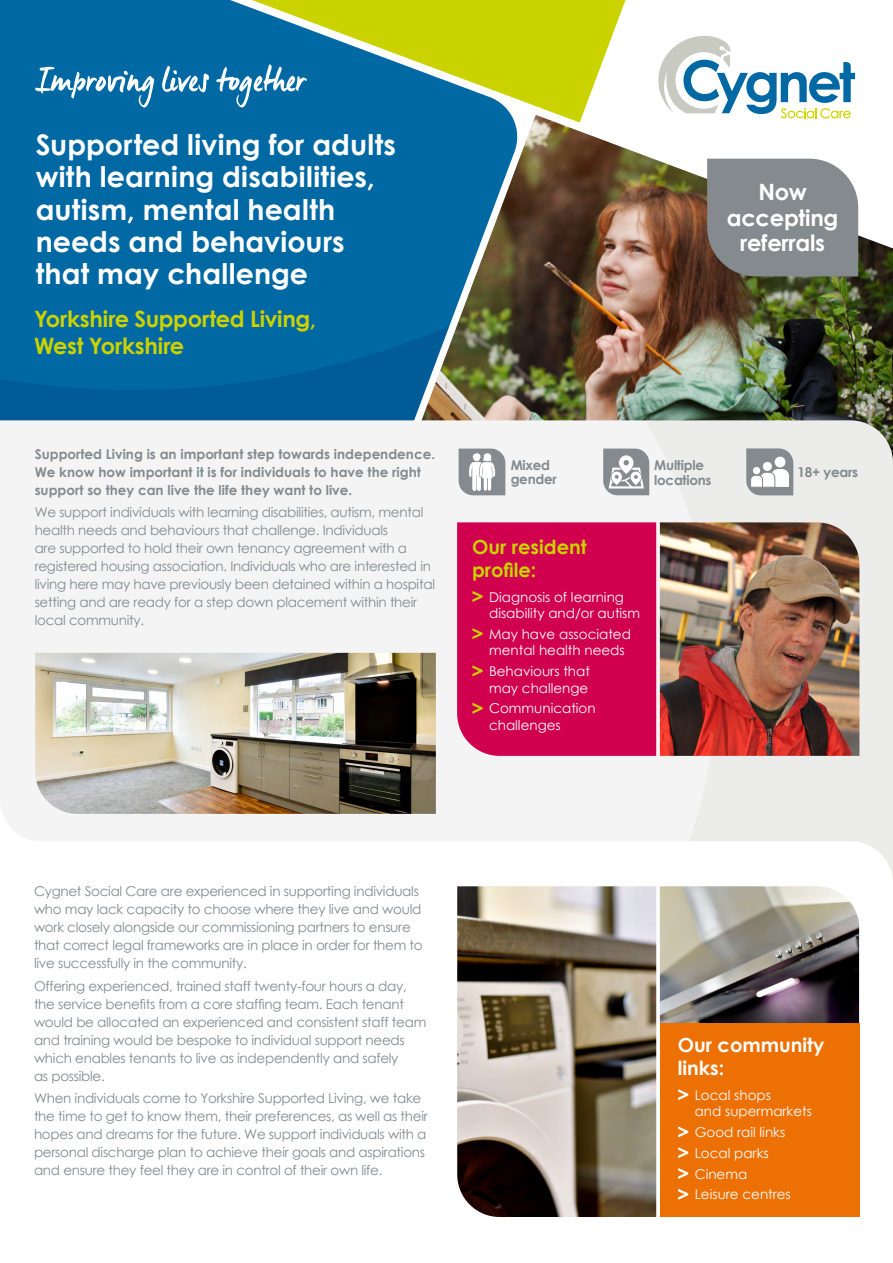
<style>
.page{position:relative;width:893px;height:1263px;background:#fff}
.page>*{position:absolute;margin:0;border:0;box-sizing:border-box;transform-origin:0 0}
.t1{font:700 28.5px/32.4px "Century Gothic";letter-spacing:.005em;color:#fff}
.t2{font:700 22.5px/27px "Century Gothic";letter-spacing:-.015em;color:#cad200}
.t3{font:700 22.5px/25.5px "Century Gothic";letter-spacing:-.01em;color:#fff;text-align:center}
.t4{font:700 19.5px/22.5px "Century Gothic";color:#cad200}
.t5{font:700 19.5px/22.5px "Century Gothic";color:#fff}
.t6{font:13.5px/18px "Century Gothic";letter-spacing:-.02em;color:#848a8e}
.t7{font:13.5px/16.5px "Century Gothic";color:#fff}
.t8{font:700 13.5px/18px "Century Gothic";color:#848a8e}
.t9{font:700 13.5px/13.5px "Century Gothic";letter-spacing:-.02em;color:#848a8e}
.s1{font-size:18px;color:#cad200}
.s2{font-size:18px}
</style>
<div class="page">
<div style="left:0;top:0;width:383px;height:286px;background:#0068a3"></div>
<img style="left:392px;top:118px;width:501px;height:302px">
<svg style="left:198px;top:0;width:486px;height:123px"></svg>
<svg style="left:0;top:286px;width:449px;height:134px;background:#05669e"></svg>
<div style="left:0;top:420px;width:645px;height:421px;background:#f4f4f4"></div>
<svg style="left:645px;top:420px;width:248px;height:421px;background:#ebebea"></svg>
<div style="left:457px;top:522px;width:199px;height:234px;background:#d0004e"></div>
<img style="left:35px;top:653px;width:401px;height:161px">
<img style="left:660px;top:886px;width:199px;height:137px">
<div style="left:660px;top:1023px;width:199px;height:194px;background:#ed7004"></div>
<img style="left:457px;top:886px;width:199px;height:331px">
<img style="left:660px;top:522px;width:199px;height:234px">
<div style="left:707px;top:159px;width:151px;height:117px;background:#848a8e"></div>
<svg style="left:603px;top:449px;width:46px;height:46px"></svg>
<svg style="left:656px;top:35px;width:199px;height:83px"></svg>
<svg style="left:459px;top:449px;width:46px;height:46px"></svg>
<svg style="left:746px;top:448px;width:47px;height:47px"></svg>
<div style="left:753px;top:467px;width:7px;height:7px;background:#fff;border-radius:50%"></div>
<svg style="left:35px;top:67px;width:119px;height:40px"></svg>
<svg style="left:162px;top:66px;width:47px;height:26px"></svg>
<svg style="left:216px;top:64px;width:91px;height:43px"></svg>
<h1 class="t1" style="left:36px;top:127px;width:362px">Supported living for adults with learning disabilities, autism, mental health needs and behaviours that may challenge</h1>
<h2 class="t2" style="left:34px;top:305px;width:283px">Yorkshire Supported Living,<br>West Yorkshire</h2>
<p class="t8" style="left:35px;top:444px;width:402px">Supported Living is an important step towards independence.<br>We know how important it is for individuals to have the right support so they can live the life they want to live.</p>
<p class="t6" style="left:35px;top:503px;width:402px">We support individuals with learning disabilities, autism, mental health needs and behaviours that challenge. Individuals<br>are supported to hold their own tenancy agreement with a registered housing association. Individuals who are interested in living here may have previously been detained within a hospital setting and are ready for a step down placement within their local community.</p>
<h2 class="t3" style="left:727px;top:179px;width:113px">Now accepting referrals</h2>
<p class="t9" style="left:654px;top:456px;width:59px;line-height:15px">Multiple locations</p>
<p class="t9" style="left:511px;top:458px;width:48px">Mixed gender</p>
<p class="t8" style="left:797px;top:462px;width:62px">18+ years</p>
<h3 class="t4" style="left:472px;top:535px;width:116px">Our resident profile:</h3>
<p class="t7" style="left:489px;top:588px;width:153px;text-indent:-17px"><span class="s1">&gt;</span> Diagnosis of learning disability and/or autism</p>
<p class="t7" style="left:489px;top:625px;width:143px;text-indent:-17px"><span class="s1">&gt;</span> May have associated mental health needs</p>
<p class="t7" style="left:472px;top:663px;width:119px;text-align:right"><span class="s1">&gt;</span> Behaviours that may challenge</p>
<p class="t7" style="left:489px;top:700px;width:108px;text-indent:-17px"><span class="s1">&gt;</span> Communication challenges</p>
<p class="t6" style="left:34px;top:882px;width:390px">Cygnet Social Care are experienced in supporting individuals who may lack capacity to choose where they live and would work closely alongside our commissioning partners to ensure that correct legal frameworks are in place in order for them to live successfully in the community.</p>
<p class="t6" style="left:34px;top:976px;width:394px">Offering experienced, trained staff twenty-four hours a day, the service benefits from a core staffing team. Each tenant would be allocated an experienced and consistent staff team and training would be bespoke to individual support needs which enables tenants to live as independently and safely<br>as possible.</p>
<p class="t6" style="left:34px;top:1089px;width:395px">When individuals come to Yorkshire Supported Living, we take the time to get to know them, their preferences, as well as their hopes and dreams for the future. We support individuals with a personal discharge plan to achieve their goals and aspirations and ensure they feel they are in control of their own life.</p>
<h3 class="t5" style="left:678px;top:1033px;width:148px">Our community links:</h3>
<p class="t7" style="left:695px;top:1086px;width:119px;text-indent:-17px"><span class="s2">&gt;</span> Local shops<br>and supermarkets</p>
<p class="t7" style="left:678px;top:1121px;width:115px;line-height:20.7px"><span class="s2">&gt;</span> Good rail links <span class="s2">&gt;</span> Local parks<br><span class="s2">&gt;</span> Cinema<br><span class="s2">&gt;</span> Leisure centres</p>
</div>
